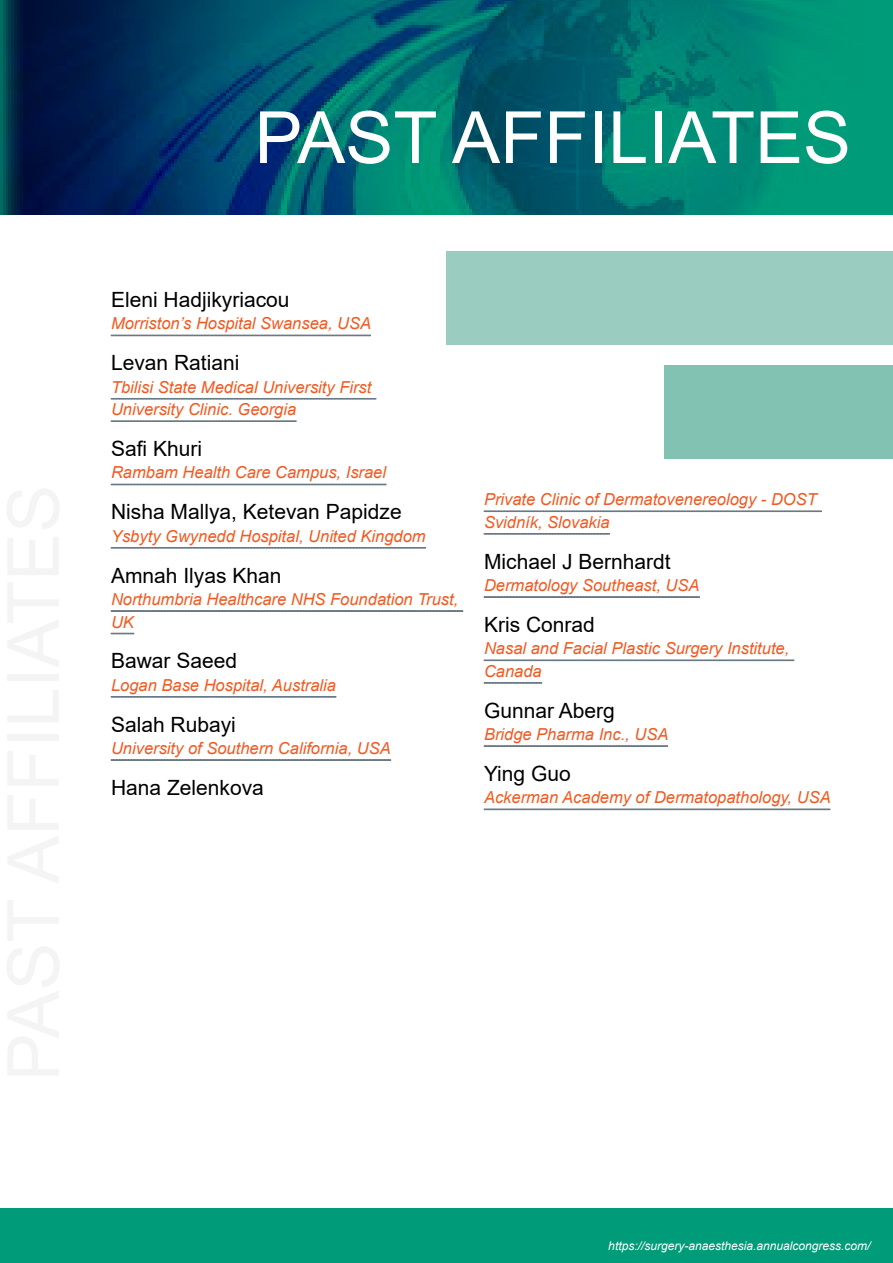
<style>
.page{position:relative;width:893px;height:1263px;background:#fff}
.page>*{position:absolute;margin:0;border:0;box-sizing:border-box;transform-origin:0 0}
.t1{font:72px "Arial";color:#fff}
.t2{font:21px "Arial";color:#000}
.t3{font:italic 16.5px/22.5px "Arial";color:#f15a22}
.t4{font:italic 12px "Arial";color:#fff}
</style>
<div class="page">
<div style="left:0;top:1209px;width:893px;height:54px;background:#009b79"></div>
<div style="left:0;top:0;width:893px;height:215px;background:#009b79"></div>
<img style="left:0;top:0;width:795px;height:215px">
<div style="left:446px;top:251px;width:447px;height:93px;background:#9accbf"></div>
<div style="left:664px;top:366px;width:229px;height:93px;background:#81c2b2"></div>
<svg style="left:111px;top:334px;width:260px;height:2px"></svg>
<svg style="left:111px;top:398px;width:265px;height:2px"></svg>
<svg style="left:111px;top:420px;width:185px;height:2px"></svg>
<svg style="left:111px;top:483px;width:275px;height:2px"></svg>
<svg style="left:111px;top:547px;width:315px;height:2px"></svg>
<svg style="left:111px;top:610px;width:352px;height:2px"></svg>
<svg style="left:111px;top:633px;width:24px;height:1px"></svg>
<svg style="left:111px;top:696px;width:225px;height:2px"></svg>
<svg style="left:111px;top:759px;width:280px;height:2px"></svg>
<svg style="left:484px;top:510px;width:338px;height:2px"></svg>
<svg style="left:484px;top:533px;width:126px;height:1px"></svg>
<svg style="left:484px;top:596px;width:216px;height:2px"></svg>
<svg style="left:484px;top:659px;width:310px;height:2px"></svg>
<svg style="left:484px;top:682px;width:58px;height:2px"></svg>
<svg style="left:484px;top:745px;width:184px;height:2px"></svg>
<svg style="left:484px;top:808px;width:346px;height:2px"></svg>
<h1 class="t1" style="left:254px;top:88px;width:598px">PAST AFFILIATES</h1>
<p class="t2" style="left:111px;top:285px;width:180px">Eleni Hadjikyriacou</p>
<p class="t3" style="left:111px;top:313px;width:262px">Morriston’s Hospital Swansea, USA</p>
<p class="t2" style="left:111px;top:348px;width:130px">Levan Ratiani</p>
<p class="t3" style="left:111px;top:376px;width:262px">Tbilisi State Medical University First<br>University Clinic. Georgia</p>
<p class="t2" style="left:111px;top:434px;width:93px">Safi Khuri</p>
<p class="t3" style="left:111px;top:462px;width:277px">Rambam Health Care Campus, Israel</p>
<p class="t2" style="left:111px;top:497px;width:292px">Nisha Mallya, Ketevan Papidze</p>
<p class="t3" style="left:111px;top:525px;width:316px">Ysbyty Gwynedd Hospital, United Kingdom</p>
<p class="t2" style="left:111px;top:561px;width:172px">Amnah Ilyas Khan</p>
<p class="t3" style="left:111px;top:588px;width:349px">Northumbria Healthcare NHS Foundation Trust,<br>UK</p>
<p class="t2" style="left:111px;top:646px;width:128px">Bawar Saeed</p>
<p class="t3" style="left:111px;top:674px;width:227px">Logan Base Hospital, Australia</p>
<p class="t2" style="left:111px;top:710px;width:126px">Salah Rubayi</p>
<p class="t3" style="left:111px;top:737px;width:281px">University of Southern California, USA</p>
<p class="t2" style="left:111px;top:773px;width:154px">Hana Zelenkova</p>
<p class="t3" style="left:484px;top:488px;width:334px">Private Clinic of Dermatovenereology - DOST<br>Svidník, Slovakia</p>
<p class="t2" style="left:484px;top:547px;width:188px">Michael J Bernhardt</p>
<p class="t3" style="left:484px;top:574px;width:217px">Dermatology Southeast, USA</p>
<p class="t2" style="left:484px;top:610px;width:112px">Kris Conrad</p>
<p class="t3" style="left:484px;top:637px;width:307px">Nasal and Facial Plastic Surgery Institute,<br>Canada</p>
<p class="t2" style="left:484px;top:696px;width:132px">Gunnar Aberg</p>
<p class="t3" style="left:484px;top:723px;width:186px">Bridge Pharma Inc., USA</p>
<p class="t2" style="left:484px;top:759px;width:88px">Ying Guo</p>
<p class="t3" style="left:484px;top:786px;width:348px">Ackerman Academy of Dermatopathology, USA</p>
<p class="t4" style="left:608px;top:1238px;width:264px">https://surgery-anaesthesia.annualcongress.com/</p>
</div>
